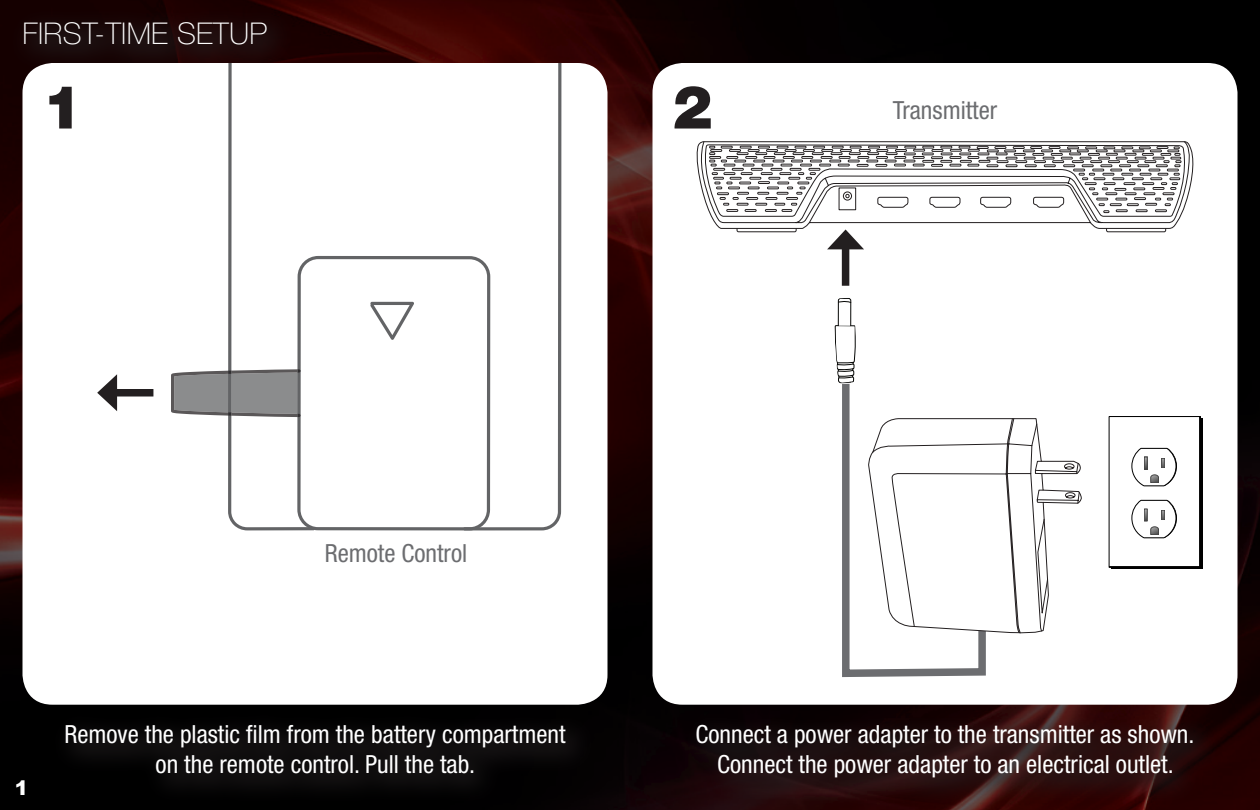
<style>
.page{position:relative;width:1260px;height:810px;background:#fff}
.page>*{position:absolute;margin:0;border:0;box-sizing:border-box;transform-origin:0 0}
.t1{font:900 60px "Helvetica Neue LT Std";color:#231f20}
.t2{font:100 30px "Helvetica Neue LT Std";letter-spacing:.01em;color:#fff}
.t3{font:condensed 25px/30px "Helvetica Neue LT Std";color:#fff;text-align:center}
.t4{font:condensed 25px "Helvetica Neue LT Std";color:#6c6d70}
.t5{font:900 20px "Arial";color:#fff}
</style>
<div class="page">
<img style="left:0;top:0;width:1260px;height:810px">
<div style="left:8px;top:6px;width:290px;height:71px;background:#1a0606"></div>
<div style="left:652px;top:63px;width:586px;height:642px;background:#fff;border-radius:30px"></div>
<div style="left:22px;top:63px;width:586px;height:642px;background:#fff;border-radius:30px"></div>
<svg style="left:228px;top:63px;width:334px;height:467px"></svg>
<svg style="left:297px;top:256px;width:193px;height:274px"></svg>
<svg style="left:171px;top:369px;width:130px;height:48px;background:#8a8a8b"></svg>
<svg style="left:370px;top:302px;width:44px;height:38px"></svg>
<div style="left:50px;top:710px;width:547px;height:96px;background:#070606"></div>
<div style="left:681px;top:710px;width:542px;height:99px;background:#231f20;opacity:.8"></div>
<div style="left:842px;top:243px;width:7px;height:43px;background:#231f20"></div>
<svg style="left:698px;top:141px;width:492px;height:108px"></svg>
<div style="left:1109px;top:416px;width:92px;height:152px;border:1px solid #000"></div>
<div style="left:1109px;top:417px;width:91px;height:150px;border:1px solid #000"></div>
<svg style="left:1131px;top:500px;width:46px;height:38px"></svg>
<svg style="left:1131px;top:448px;width:46px;height:38px"></svg>
<div style="left:110px;top:389px;width:43px;height:8px;background:#231f20"></div>
<svg style="left:97px;top:374px;width:20px;height:37px"></svg>
<svg style="left:835px;top:298px;width:21px;height:78px"></svg>
<svg style="left:838px;top:376px;width:148px;height:302px"></svg>
<svg style="left:868px;top:418px;width:214px;height:215px"></svg>
<svg style="left:872px;top:418px;width:208px;height:215px"></svg>
<p class="t2" style="left:22px;top:16px;width:246px">FIRST-TIME SETUP</p>
<p class="t1" style="left:42px;top:71px;width:42px">1</p>
<p class="t1" style="left:672px;top:71px;width:42px">2</p>
<p class="t4" style="left:325px;top:539px;width:144px">Remote Control</p>
<p class="t4" style="left:893px;top:95px;width:106px">Transmitter</p>
<p class="t5" style="left:15px;top:773px;width:15px">1</p>
<p class="t3" style="left:64px;top:719px;width:503px">Remove the plastic film from the battery compartment on the remote control. Pull the tab.</p>
<p class="t3" style="left:696px;top:719px;width:500px">Connect a power adapter to the transmitter as shown.<br>Connect the power adapter to an electrical outlet.</p>
</div>
